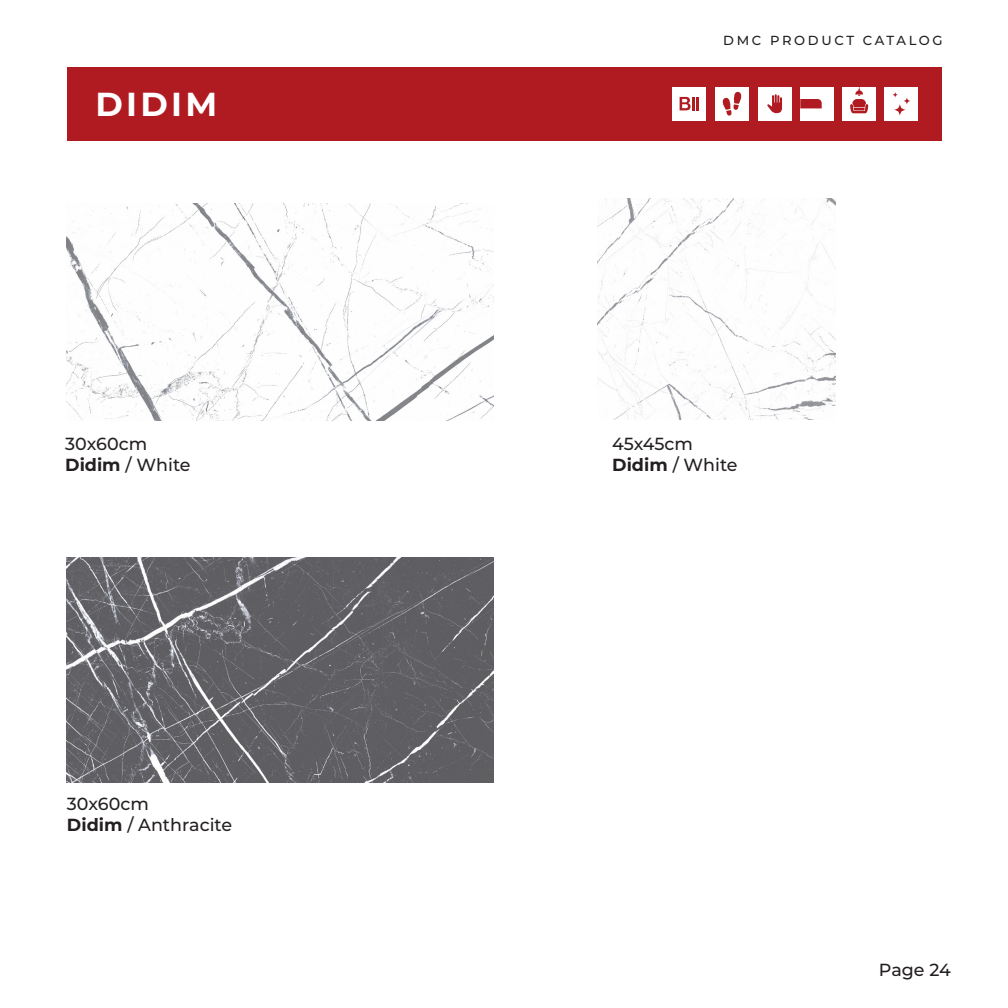
<style>
.page{position:relative;width:1008px;height:1008px;background:#fff}
.page>*{position:absolute;margin:0;border:0;box-sizing:border-box;transform-origin:0 0}
.Paragraph{font:700 33.25px "Montserrat";letter-spacing:.1em;color:#fff}
.Paragraph-2{font:500 17.5px "Montserrat";color:#231f20}
.t1{font:500 13.12px "Montserrat";letter-spacing:.2em;color:#231f20}
.s1{font-weight:700}
</style>
<div class="page">
<div style="left:67px;top:67px;width:874px;height:74px;background:#b01a21"></div>
<img style="left:67px;top:557px;width:427px;height:225px">
<img style="left:67px;top:204px;width:427px;height:217px">
<img style="left:597px;top:198px;width:239px;height:221px">
<div style="left:842px;top:87px;width:34px;height:34px;background:#fff"></div>
<svg style="left:850px;top:87px;width:18px;height:26px"></svg>
<div style="left:758px;top:87px;width:34px;height:34px;background:#fff"></div>
<svg style="left:767px;top:94px;width:15px;height:19px"></svg>
<div style="left:715px;top:87px;width:34px;height:34px;background:#fff"></div>
<svg style="left:722px;top:92px;width:20px;height:24px"></svg>
<div style="left:885px;top:87px;width:33px;height:34px;background:#fff"></div>
<svg style="left:893px;top:92px;width:17px;height:24px"></svg>
<div style="left:800px;top:87px;width:34px;height:34px;background:#fff"></div>
<svg style="left:800px;top:99px;width:22px;height:9px"></svg>
<div style="left:672px;top:87px;width:34px;height:34px;background:#fff"></div>
<svg style="left:680px;top:97px;width:19px;height:13px"></svg>
<p class="Paragraph" style="left:95px;top:80px;width:123px">DIDIM</p>
<p class="Paragraph-2" style="left:65px;top:432px;width:83px">30x60cm</p>
<p class="Paragraph-2" style="left:65px;top:453px;width:127px"><span class="s1">Didim</span> / White</p>
<p class="Paragraph-2" style="left:67px;top:791px;width:83px">30x60cm</p>
<p class="Paragraph-2" style="left:67px;top:812px;width:167px"><span class="s1">Didim</span> / Anthracite</p>
<p class="t1" style="left:723px;top:31px;width:221px">DMC PRODUCT CATALOG</p>
<p class="Paragraph-2" style="left:612px;top:431px;width:82px">45x45cm</p>
<p class="Paragraph-2" style="left:612px;top:452px;width:127px"><span class="s1">Didim</span> / White</p>
<p class="Paragraph-2" style="left:879px;top:957px;width:73px">Page 24</p>
</div>
